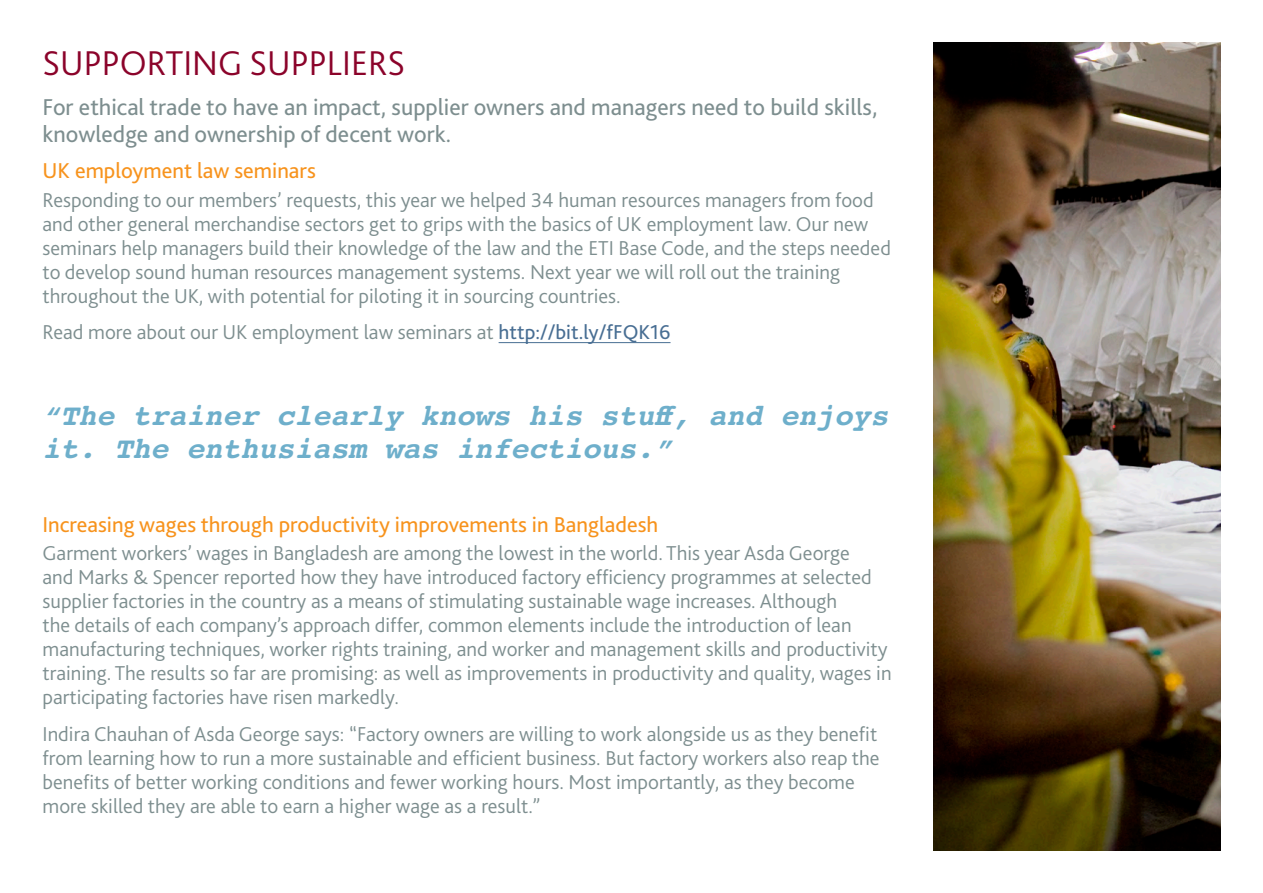
<style>
.page{position:relative;width:1263px;height:893px;background:#fff}
.page>*{position:absolute;margin:0;border:0;box-sizing:border-box;transform-origin:0 0}
.Heading_1{font:300 36px "Bliss 2";color:#8b032a}
.t1{font:italic 700 30px/33px "Courier";color:#6eafcb}
.Standfirst{font:24px/27px "Bliss 2";color:#7d8e8f}
.Heading_2{font:22.5px "Bliss 2";color:#f7931d}
.Body_copy{font:300 21px/24px "Bliss 2";color:#7d8e8f}
.s1{font-weight:400;color:#486e93}
</style>
<div class="page">
<hr style="left:499px;top:342px;width:171px;height:1px;background:#486e93">
<img style="left:933px;top:43px;width:287px;height:807px">
<p class="Heading_1" style="left:43px;top:41px;width:364px">SUPPORTING SUPPLIERS</p>
<p class="Standfirst" style="left:43px;top:93px;width:836px">For ethical trade to have an impact, supplier owners and managers need to build skills, knowledge and ownership of decent work.</p>
<p class="Heading_2" style="left:43px;top:157px;width:275px">UK employment law seminars</p>
<p class="Body_copy" style="left:43px;top:187px;width:850px">Responding to our members’ requests, this year we helped 34 human resources managers from food and other general merchandise sectors get to grips with the basics of UK employment law. Our new seminars help managers build their knowledge of the law and the ETI Base Code, and the steps needed to develop sound human resources management systems. Next year we will roll out the training throughout the UK, with potential for piloting it in sourcing countries.</p>
<p class="Body_copy" style="left:43px;top:320px;width:629px">Read more about our UK employment law seminars at <span class="s1">http://bit.ly/fFQK16</span></p>
<p class="t1" style="left:43px;top:398px;width:848px">“The trainer clearly knows his stuff, and enjoys it. The enthusiasm was infectious.”</p>
<p class="Heading_2" style="left:43px;top:510px;width:617px">Increasing wages through productivity improvements in Bangladesh</p>
<p class="Body_copy" style="left:43px;top:540px;width:851px">Garment workers’ wages in Bangladesh are among the lowest in the world. This year Asda George<br>and Marks &amp; Spencer reported how they have introduced factory efficiency programmes at selected supplier factories in the country as a means of stimulating sustainable wage increases. Although<br>the details of each company’s approach differ, common elements include the introduction of lean manufacturing techniques, worker rights training, and worker and management skills and productivity training. The results so far are promising: as well as improvements in productivity and quality, wages in participating factories have risen markedly.</p>
<p class="Body_copy" style="left:43px;top:721px;width:838px">Indira Chauhan of Asda George says: “Factory owners are willing to work alongside us as they benefit from learning how to run a more sustainable and efficient business. But factory workers also reap the benefits of better working conditions and fewer working hours. Most importantly, as they become more skilled they are able to earn a higher wage as a result.”</p>
</div>
